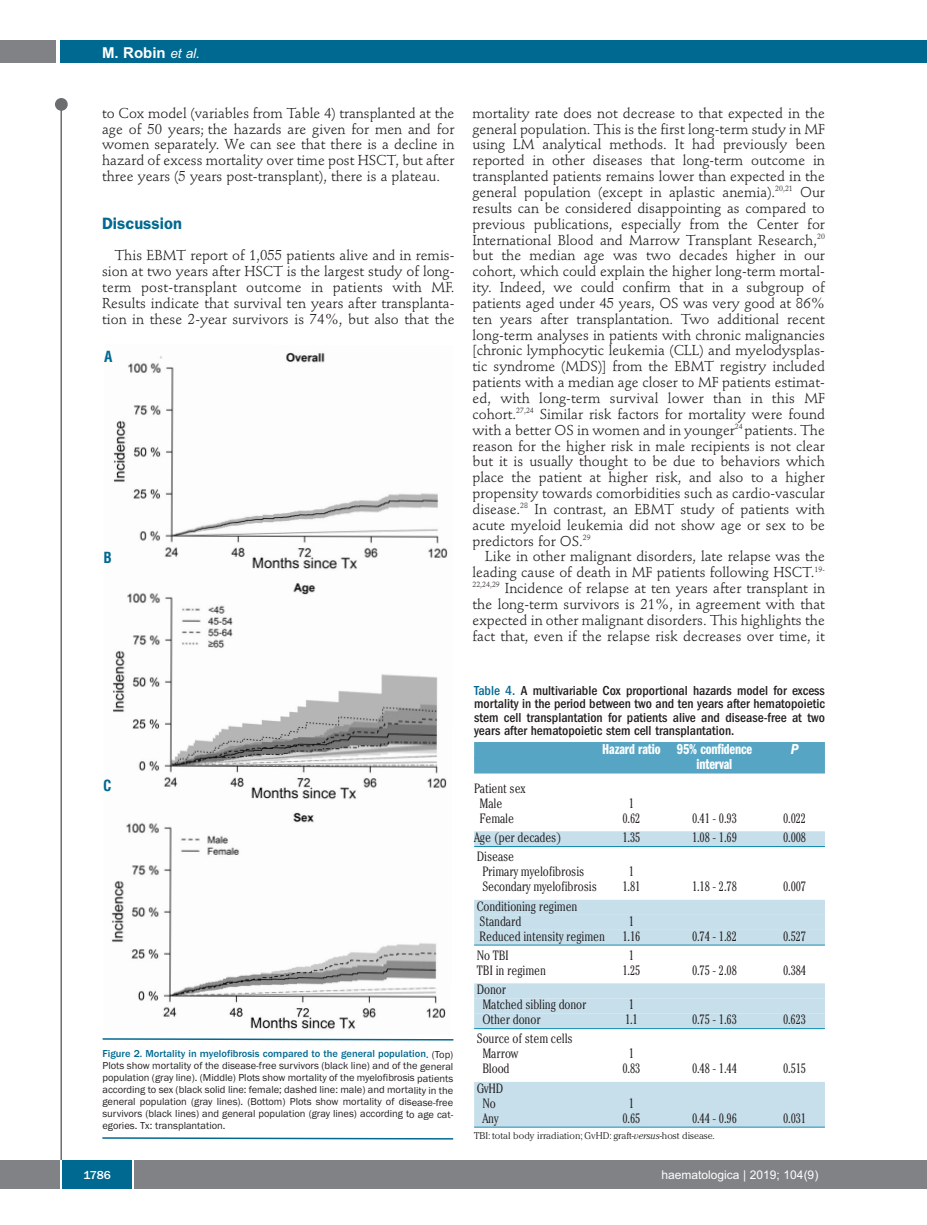
<style>
.page{position:relative;width:927px;height:1225px;background:#fff}
.page>*{position:absolute;margin:0;border:0;box-sizing:border-box;transform-origin:0 0}
.t1{font:600 16.5px "Franklin Gothic";color:#006991}
.t2{font:15px "Franklin Gothic Demi Cmpr";letter-spacing:-.01em;color:#fff}
.t3{font:700 15px "Arial";color:#fff}
.t4{font:700 condensed 15px "Helvetica";color:#006991}
.t5{font:italic 600 condensed 15px "Franklin Gothic";color:#fff}
.t6{font:14.25px/15.9px "Stempel Schneidler";color:#231f20;text-align:justify}
.t7{font:300 condensed 13.5px/15px "Cheltenham";letter-spacing:-.01em;color:#231f20}
.t8{font:500 condensed 13.5px/13.5px "Franklin Gothic";color:#231f20;text-align:justify}
.t9{font:12px "Arial";color:#fff}
.t10{font:500 12px "Franklin Gothic";color:#fff}
.t11{font:10.5px/12px "Franklin Gothic";letter-spacing:-.005em;color:#231f20;text-align:justify}
.t12{font:300 9.75px "Cheltenham";color:#231f20}
.s1{font-weight:400;font-style:italic;font-size:13.5px}
.s2{font-weight:500;color:#006991}
.s3{color:#006991}
.s4{font-style:italic}
</style>
<div class="page">
<div style="left:911px;top:40px;width:16px;height:22px;background:#006991"></div>
<div style="left:910px;top:1160px;width:17px;height:28px;background:#808285"></div>
<div style="left:55px;top:98px;width:13px;height:13px;background:#6c6d70;border-radius:50%"></div>
<hr style="left:60px;top:101px;width:2px;height:1061px;background:#6c6d70">
<div style="left:60px;top:40px;width:852px;height:22px;background:#006991"></div>
<div style="left:0;top:40px;width:56px;height:22px;background:#808285"></div>
<div style="left:0;top:1160px;width:911px;height:28px;background:#808285"></div>
<div style="left:62px;top:1160px;width:71px;height:28px;background:#006991"></div>
<hr style="left:60px;top:1160px;width:2px;height:28px;background:#fff">
<svg style="left:133px;top:1160px;width:1px;height:28px"></svg>
<img style="left:112px;top:352px;width:336px;height:678px">
<svg style="left:102px;top:1038px;width:352px;height:3px"></svg>
<svg style="left:102px;top:1137px;width:352px;height:3px"></svg>
<div style="left:474px;top:742px;width:351px;height:16px;background:#56a5c4"></div>
<div style="left:474px;top:757px;width:351px;height:16px;background:#56a5c4"></div>
<div style="left:474px;top:831px;width:351px;height:15px;background:#c6dfeb"></div>
<hr style="left:474px;top:846px;width:351px;height:1px;background:#0d8aaf">
<div style="left:474px;top:900px;width:351px;height:15px;background:#c6dfeb"></div>
<div style="left:474px;top:915px;width:351px;height:15px;background:#c6dfeb"></div>
<div style="left:474px;top:930px;width:351px;height:15px;background:#c6dfeb"></div>
<hr style="left:474px;top:944px;width:351px;height:1px;background:#0d8aaf">
<div style="left:474px;top:983px;width:351px;height:15px;background:#c6dfeb"></div>
<div style="left:474px;top:998px;width:351px;height:15px;background:#c6dfeb"></div>
<div style="left:474px;top:1013px;width:351px;height:15px;background:#c6dfeb"></div>
<hr style="left:474px;top:1028px;width:351px;height:1px;background:#0d8aaf">
<div style="left:474px;top:1082px;width:351px;height:15px;background:#c6dfeb"></div>
<div style="left:474px;top:1097px;width:351px;height:15px;background:#c6dfeb"></div>
<div style="left:474px;top:1112px;width:351px;height:15px;background:#c6dfeb"></div>
<hr style="left:474px;top:1126px;width:351px;height:1px;background:#0d8aaf">
<p class="t3" style="left:102px;top:44px;width:99px">M. Robin <span class="s1">et al.</span></p>
<p class="t6" style="left:102px;top:106px;width:354px">to Cox model (variables from Table 4) transplanted at the age of 50 years; the hazards are given for men and for women separately. We can see that there is a decline in hazard of excess mortality over time post HSCT, but after three years (5 years post-transplant), there is a plateau.</p>
<p class="t1" style="left:102px;top:217px;width:81px">Discussion</p>
<p class="t6" style="left:102px;top:249px;width:354px;text-indent:13px">This EBMT report of 1,055 patients alive and in remis&shy;sion at two years after HSCT is the largest study of long&shy;term post-transplant outcome in patients with MF.<br>Results indicate that survival ten years after transplanta&shy;tion in these 2-year survivors is 74%, but also that the</p>
<p class="t4" style="left:104px;top:348px;width:10px">A</p>
<p class="t4" style="left:104px;top:549px;width:10px">B</p>
<p class="t4" style="left:103px;top:776px;width:10px">C</p>
<p class="t11" style="left:102px;top:1047px;width:352px"><span class="s2">Figure 2. Mortality in myelofibrosis compared to the general population.</span> (Top)<br>Plots show mortality of the disease-free survivors (black line) and of the general population (gray line). (Middle) Plots show mortality of the myelofibrosis patients according to sex (black solid line: female; dashed line: male) and mortality in the general population (gray lines). (Bottom) Plots show mortality of disease-free survivors (black lines) and general population (gray lines) according to age cat&shy;egories. Tx: transplantation.</p>
<p class="t6" style="left:472px;top:106px;width:354px">mortality rate does not decrease to that expected in the general population. This is the first long-term study in MF using LM analytical methods. It had previously been reported in other diseases that long-term outcome in transplanted patients remains lower than expected in the general population (except in aplastic anemia).<sup>20,21</sup> Our results can be considered disappointing as compared to previous publications, especially from the Center for International Blood and Marrow Transplant Research,<sup>20 </sup>but the median age was two decades higher in our cohort, which could explain the higher long-term mortal&shy;ity. Indeed, we could confirm that in a subgroup of patients aged under 45 years, OS was very good at 86% ten years after transplantation. Two additional recent long-term analyses in patients with chronic malignancies [chronic lymphocytic leukemia (CLL) and myelodysplas&shy;tic syndrome (MDS)] from the EBMT registry included patients with a median age closer to MF patients estimat&shy;ed, with long-term survival lower than in this MF cohort.<sup>27,24</sup> Similar risk factors for mortality were found with a better OS in women and in younger<sup>24</sup> patients. The reason for the higher risk in male recipients is not clear but it is usually thought to be due to behaviors which place the patient at higher risk, and also to a higher propensity towards comorbidities such as cardio-vascular disease.<sup>28</sup> In contrast, an EBMT study of patients with acute myeloid leukemia did not show age or sex to be predictors for OS.<sup>29</sup></p>
<p class="t6" style="left:472px;top:550px;width:354px;text-indent:13px">Like in other malignant disorders, late relapse was the leading cause of death in MF patients following HSCT.<sup>19- 22,24,29</sup> Incidence of relapse at ten years after transplant in the long-term survivors is 21%, in agreement with that expected in other malignant disorders. This highlights the fact that, even if the relapse risk decreases over time, it</p>
<p class="t8" style="left:474px;top:684px;width:352px"><span class="s3">Table 4.</span> A multivariable Cox proportional hazards model for excess mortality in the period between two and ten years after hematopoietic stem cell transplantation for patients alive and disease-free at two years after hematopoietic stem cell transplantation.</p>
<p class="t2" style="left:602px;top:744px;width:151px">Hazard ratio 95% confidence</p>
<p class="t5" style="left:791px;top:744px;width:9px">P</p>
<p class="t2" style="left:697px;top:759px;width:37px">interval</p>
<p class="t7" style="left:480px;top:782px;width:48px;text-indent:-5px">Patient sex<br>Male</p>
<p class="t7" style="left:629px;top:797px;width:7px">1</p>
<p class="t7" style="left:480px;top:812px;width:36px">Female</p>
<p class="t7" style="left:622px;top:812px;width:19px">0.62</p>
<p class="t7" style="left:692px;top:812px;width:46px">0.41 - 0.93</p>
<p class="t7" style="left:783px;top:812px;width:25px">0.022</p>
<p class="t7" style="left:474px;top:831px;width:89px">Age (per decades)</p>
<p class="t7" style="left:622px;top:831px;width:19px">1.35</p>
<p class="t7" style="left:692px;top:831px;width:46px">1.08 - 1.69</p>
<p class="t7" style="left:783px;top:831px;width:25px">0.008</p>
<p class="t7" style="left:482px;top:850px;width:104px;text-indent:-5px">Disease<br>Primary myelofibrosis</p>
<p class="t7" style="left:629px;top:865px;width:7px">1</p>
<p class="t7" style="left:482px;top:880px;width:116px">Secondary myelofibrosis</p>
<p class="t7" style="left:622px;top:880px;width:19px">1.81</p>
<p class="t7" style="left:692px;top:880px;width:46px">1.18 - 2.78</p>
<p class="t7" style="left:783px;top:880px;width:25px">0.007</p>
<p class="t7" style="left:477px;top:899px;width:102px">Conditioning regimen<br>Standard</p>
<p class="t7" style="left:629px;top:914px;width:7px">1</p>
<p class="t7" style="left:480px;top:929px;width:127px">Reduced intensity regimen</p>
<p class="t7" style="left:622px;top:929px;width:19px">1.16</p>
<p class="t7" style="left:692px;top:929px;width:46px">0.74 - 1.82</p>
<p class="t7" style="left:783px;top:929px;width:25px">0.527</p>
<p class="t7" style="left:477px;top:949px;width:34px">No TBI</p>
<p class="t7" style="left:629px;top:949px;width:7px">1</p>
<p class="t7" style="left:477px;top:964px;width:71px">TBI in regimen</p>
<p class="t7" style="left:622px;top:964px;width:19px">1.25</p>
<p class="t7" style="left:692px;top:964px;width:46px">0.75 - 2.08</p>
<p class="t7" style="left:783px;top:964px;width:25px">0.384</p>
<p class="t7" style="left:482px;top:983px;width:106px;text-indent:-5px">Donor<br>Matched sibling donor</p>
<p class="t7" style="left:629px;top:998px;width:7px">1</p>
<p class="t7" style="left:482px;top:1013px;width:60px">Other donor</p>
<p class="t7" style="left:625px;top:1013px;width:14px">1.1</p>
<p class="t7" style="left:692px;top:1013px;width:46px">0.75 - 1.63</p>
<p class="t7" style="left:783px;top:1013px;width:25px">0.623</p>
<p class="t7" style="left:482px;top:1032px;width:92px;text-indent:-5px">Source of stem cells<br>Marrow</p>
<p class="t7" style="left:629px;top:1047px;width:7px">1</p>
<p class="t7" style="left:482px;top:1062px;width:29px">Blood</p>
<p class="t7" style="left:622px;top:1062px;width:19px">0.83</p>
<p class="t7" style="left:692px;top:1062px;width:46px">0.48 - 1.44</p>
<p class="t7" style="left:783px;top:1062px;width:25px">0.515</p>
<p class="t7" style="left:477px;top:1081px;width:28px;text-align:center">GvHD<br>No</p>
<p class="t7" style="left:629px;top:1096px;width:7px">1</p>
<p class="t7" style="left:482px;top:1111px;width:18px">Any</p>
<p class="t7" style="left:622px;top:1111px;width:19px">0.65</p>
<p class="t7" style="left:692px;top:1111px;width:46px">0.44 - 0.96</p>
<p class="t7" style="left:783px;top:1111px;width:25px">0.031</p>
<p class="t12" style="left:474px;top:1131px;width:242px">TBI: total body irradiation; GvHD: graft-<span class="s4">versus</span>-host disease.</p>
<p class="t10" style="left:84px;top:1167px;width:29px">1786</p>
<p class="t9" style="left:661px;top:1167px;width:158px">haematologica | 2019; 104(9)</p>
</div>
